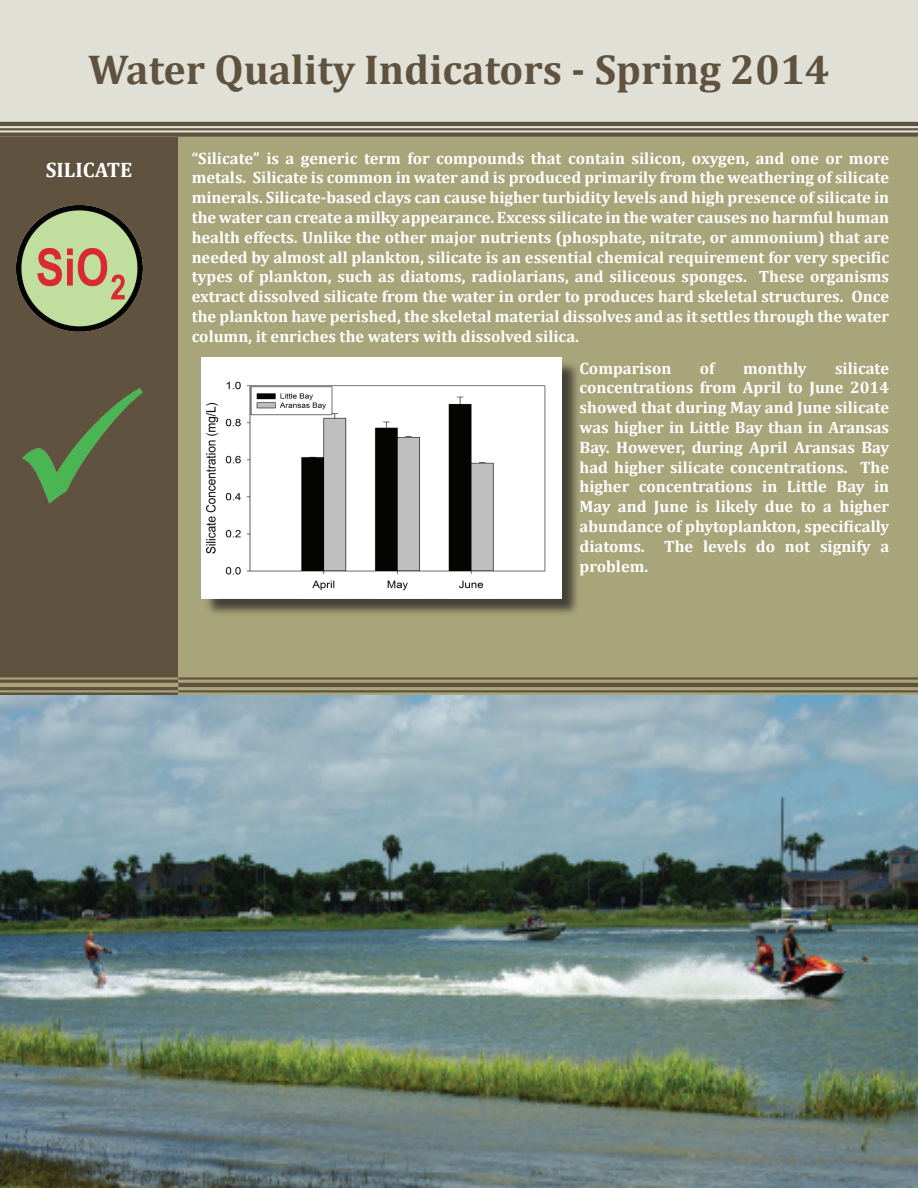
<style>
.page{position:relative;width:918px;height:1188px;background:#fff}
.page>*{position:absolute;margin:0;border:0;box-sizing:border-box;transform-origin:0 0}
.t1{font:700 42px "Cambria";color:#5f523e}
.t2{font:700 21px "Cambria";color:#fff}
.t3{font:700 16.5px/19.8px "Cambria";color:#fff;text-align:justify}
</style>
<div class="page">
<div style="left:0;top:137px;width:178px;height:1051px;background:#5f523e"></div>
<div style="left:178px;top:137px;width:740px;height:1051px;background:#a8a57b"></div>
<div style="left:0;top:0;width:918px;height:137px;background:#e1e0d6"></div>
<hr style="left:0;top:122px;width:918px;height:4px;background:#5f523e">
<hr style="left:0;top:128px;width:918px;height:2px;background:#5f523e">
<svg style="left:0;top:133px;width:918px;height:4px;background:#655945"></svg>
<hr style="left:178px;top:677px;width:740px;height:3px;background:#5f523e">
<hr style="left:178px;top:683px;width:740px;height:4px;background:#5f523e">
<hr style="left:178px;top:690px;width:740px;height:2px;background:#5f523e">
<hr style="left:0;top:677px;width:178px;height:3px;background:#a8a57b">
<hr style="left:0;top:683px;width:178px;height:4px;background:#a8a57b">
<hr style="left:0;top:690px;width:178px;height:2px;background:#a8a57b">
<img style="left:22px;top:388px;width:121px;height:115px">
<img style="left:17px;top:205px;width:126px;height:126px">
<div style="left:204px;top:360px;width:376px;height:257px;background:#231f20;opacity:.75"></div>
<img style="left:202px;top:358px;width:360px;height:240px">
<img style="left:0;top:695px;width:918px;height:493px">
<h1 class="t1" style="left:88px;top:40px;width:743px">Water Quality Indicators - Spring 2014</h1>
<p class="t2" style="left:46px;top:155px;width:86px">SiLICATE</p>
<p class="t3" style="left:192px;top:148px;width:699px">“Silicate” is a generic term for compounds that contain silicon, oxygen, and one or more metals. Silicate is common in water and is produced primarily from the weathering of silicate minerals. Silicate-based clays can cause higher turbidity levels and high presence of silicate in the water can create a milky appearance. Excess silicate in the water causes no harmful human health effects. Unlike the other major nutrients (phosphate, nitrate, or ammonium) that are needed by almost all plankton, silicate is an essential chemical requirement for very specific types of plankton, such as diatoms, radiolarians, and siliceous sponges. These organisms extract dissolved silicate from the water in order to produces hard skeletal structures. Once the plankton have perished, the skeletal material dissolves and as it settles through the water column, it enriches the waters with dissolved silica.</p>
<p class="t3" style="left:580px;top:358px;width:93px">Comparison</p>
<p class="t3" style="left:700px;top:358px;width:16px">of</p>
<p class="t3" style="left:743px;top:358px;width:65px">monthly</p>
<p class="t3" style="left:580px;top:358px;width:311px;text-indent:255px">silicate concentrations from April to June 2014 showed that during May and June silicate was higher in Little Bay than in Aransas Bay. However, during April Aransas Bay had higher silicate concentrations. The higher concentrations in Little Bay in May and June is likely due to a higher abundance of phytoplankton, specifically diatoms. The levels do not signify a problem.</p>
</div>
